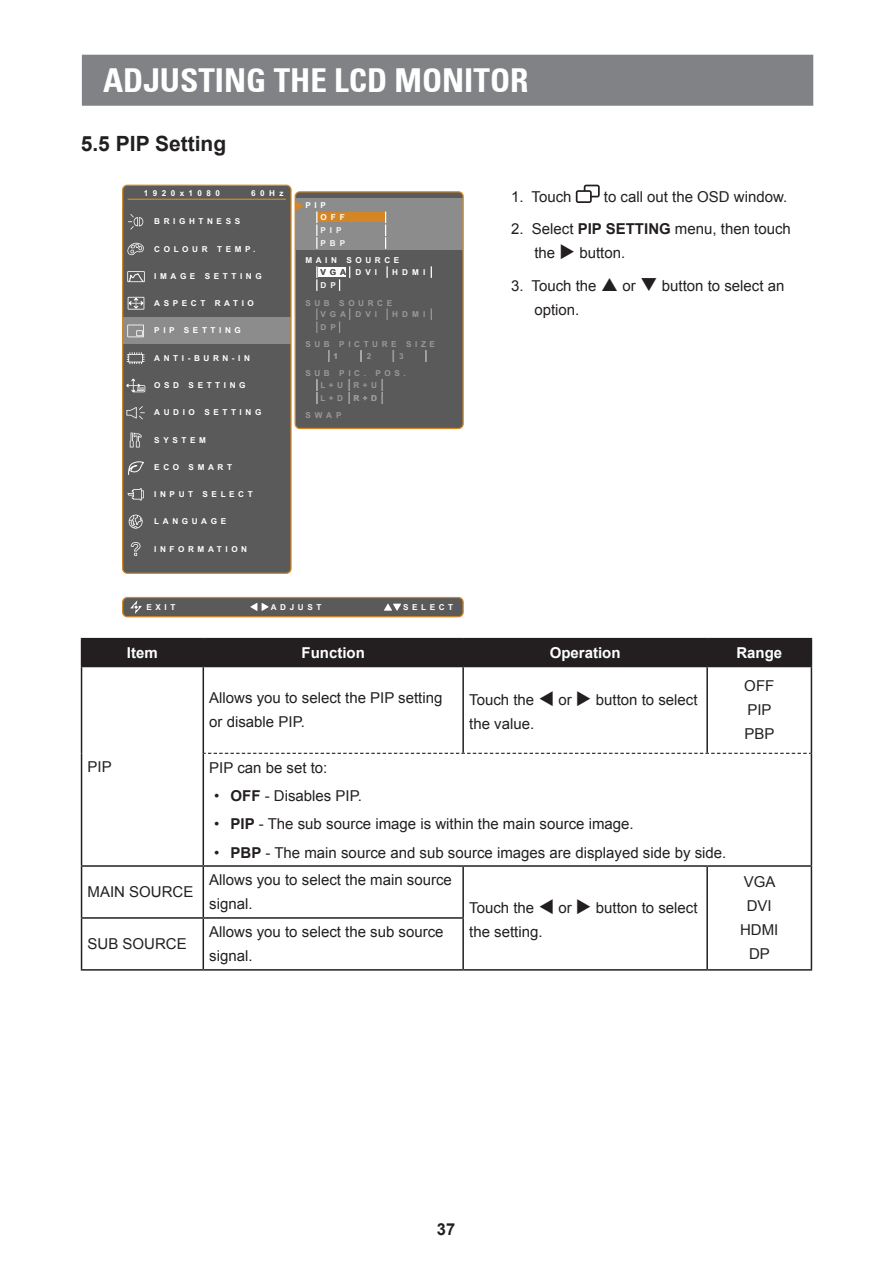
<style>
.page{position:relative;width:893px;height:1263px;background:#fff}
.page>*{position:absolute;margin:0;border:0;box-sizing:border-box;transform-origin:0 0}
.t1{font:700 condensed 33px "Univers 67";color:#fff}
.Head1_NonTOC{font:700 21px "Arial";color:#231f20}
.t2{font:700 16.5px "Arial";color:#231f20}
.Body{font:15px/24px "Arial";color:#231f20}
.Numbered_OSD{font:15px/24px "Arial";color:#231f20}
.Body-2{font:700 15px "Arial";color:#fff}
.t3{font:700 8.1px/11.9px "Arial";letter-spacing:.44em;color:#fff}
.t4{font:700 8.1px/11.9px "Arial";letter-spacing:.44em;color:#999}
.t5{font:700 8.1px "Arial";letter-spacing:.54em;color:#fff}
.t6{font:700 8.1px/12.8px "Arial";letter-spacing:.5em;color:#f5f5f5}
.s1{color:#5a5a5a}
.s2{font-weight:700}
</style>
<div class="page">
<div style="left:82px;top:55px;width:731px;height:51px;background:#808285;border:2px solid #808285"></div>
<svg style="left:122px;top:185px;width:170px;height:389px;background:#615f5c"></svg>
<svg style="left:128px;top:214px;width:15px;height:16px"></svg>
<svg style="left:127px;top:242px;width:17px;height:13px"></svg>
<svg style="left:127px;top:488px;width:17px;height:12px"></svg>
<svg style="left:129px;top:515px;width:14px;height:14px"></svg>
<svg style="left:131px;top:542px;width:10px;height:14px"></svg>
<svg style="left:126px;top:378px;width:19px;height:14px"></svg>
<svg style="left:126px;top:406px;width:19px;height:13px"></svg>
<svg style="left:130px;top:432px;width:12px;height:15px"></svg>
<svg style="left:127px;top:325px;width:17px;height:12px"></svg>
<svg style="left:127px;top:352px;width:17px;height:12px"></svg>
<svg style="left:127px;top:271px;width:18px;height:12px"></svg>
<svg style="left:128px;top:297px;width:16px;height:13px"></svg>
<svg style="left:128px;top:460px;width:17px;height:16px"></svg>
<div style="left:295px;top:192px;width:168px;height:236px;background:#5a5a5a;border-radius:5px"></div>
<div style="left:295px;top:199px;width:168px;height:51px;background:#8c8c8c"></div>
<div style="left:295px;top:191px;width:169px;height:238px;border:1px solid #d48625;border-radius:5px"></div>
<svg style="left:295px;top:201px;width:9px;height:10px"></svg>
<div style="left:318px;top:212px;width:66px;height:10px;background:#d48625"></div>
<div style="left:318px;top:267px;width:28px;height:10px;background:#fff"></div>
<svg style="left:349px;top:266px;width:1px;height:12px"></svg>
<svg style="left:316px;top:266px;width:1px;height:25px"></svg>
<svg style="left:339px;top:279px;width:1px;height:12px"></svg>
<svg style="left:386px;top:266px;width:2px;height:12px"></svg>
<svg style="left:431px;top:266px;width:1px;height:12px"></svg>
<svg style="left:316px;top:212px;width:1px;height:37px"></svg>
<svg style="left:385px;top:212px;width:1px;height:37px"></svg>
<svg style="left:349px;top:308px;width:1px;height:12px"></svg>
<svg style="left:316px;top:308px;width:1px;height:25px"></svg>
<svg style="left:339px;top:321px;width:1px;height:12px"></svg>
<svg style="left:386px;top:308px;width:2px;height:12px"></svg>
<svg style="left:431px;top:308px;width:1px;height:12px"></svg>
<svg style="left:328px;top:350px;width:1px;height:12px"></svg>
<svg style="left:360px;top:350px;width:2px;height:12px"></svg>
<svg style="left:393px;top:350px;width:1px;height:12px"></svg>
<svg style="left:425px;top:350px;width:1px;height:12px"></svg>
<svg style="left:316px;top:379px;width:1px;height:25px"></svg>
<svg style="left:349px;top:379px;width:1px;height:25px"></svg>
<svg style="left:382px;top:379px;width:1px;height:25px"></svg>
<div style="left:123px;top:597px;width:340px;height:20px;background:#5a5a5a;border-radius:5px"></div>
<div style="left:122px;top:597px;width:342px;height:20px;border:1px solid #d48625;border-radius:5px"></div>
<svg style="left:130px;top:601px;width:12px;height:13px"></svg>
<svg style="left:384px;top:604px;width:17px;height:7px"></svg>
<svg style="left:250px;top:603px;width:19px;height:8px"></svg>
<svg style="left:576px;top:185px;width:24px;height:18px"></svg>
<hr style="left:81px;top:638px;width:122px;height:1px;background:#231f20">
<hr style="left:203px;top:638px;width:260px;height:1px;background:#231f20">
<hr style="left:463px;top:638px;width:244px;height:1px;background:#231f20">
<hr style="left:707px;top:638px;width:105px;height:1px;background:#231f20">
<div style="left:81px;top:639px;width:731px;height:27px;background:#231f20"></div>
<hr style="left:81px;top:666px;width:122px;height:1px;background:#231f20">
<hr style="left:81px;top:667px;width:1px;height:86px;background:#231f20">
<hr style="left:203px;top:666px;width:260px;height:1px;background:#231f20">
<hr style="left:203px;top:667px;width:1px;height:86px;background:#231f20">
<hr style="left:463px;top:666px;width:244px;height:1px;background:#231f20">
<hr style="left:462px;top:667px;width:2px;height:86px;background:#231f20">
<hr style="left:707px;top:666px;width:105px;height:1px;background:#231f20">
<hr style="left:706px;top:667px;width:2px;height:86px;background:#231f20">
<hr style="left:811px;top:667px;width:1px;height:86px;background:#231f20">
<hr style="left:81px;top:753px;width:1px;height:112px;background:#231f20">
<hr style="left:203px;top:753px;width:1px;height:112px;background:#231f20">
<hr style="left:811px;top:753px;width:1px;height:112px;background:#231f20">
<hr style="left:81px;top:865px;width:122px;height:2px;background:#231f20">
<hr style="left:81px;top:867px;width:1px;height:50px;background:#231f20">
<hr style="left:203px;top:865px;width:260px;height:2px;background:#231f20">
<hr style="left:203px;top:867px;width:1px;height:50px;background:#231f20">
<hr style="left:463px;top:865px;width:244px;height:2px;background:#231f20">
<hr style="left:462px;top:867px;width:2px;height:50px;background:#231f20">
<hr style="left:707px;top:865px;width:105px;height:2px;background:#231f20">
<hr style="left:706px;top:867px;width:2px;height:51px;background:#231f20">
<hr style="left:811px;top:867px;width:1px;height:51px;background:#231f20">
<hr style="left:706px;top:918px;width:2px;height:51px;background:#231f20">
<hr style="left:811px;top:918px;width:1px;height:51px;background:#231f20">
<hr style="left:81px;top:917px;width:122px;height:2px;background:#231f20">
<hr style="left:81px;top:919px;width:1px;height:50px;background:#231f20">
<hr style="left:203px;top:917px;width:261px;height:2px;background:#231f20">
<hr style="left:203px;top:919px;width:1px;height:50px;background:#231f20">
<hr style="left:462px;top:919px;width:2px;height:50px;background:#231f20">
<hr style="left:81px;top:969px;width:122px;height:2px;background:#231f20">
<hr style="left:203px;top:969px;width:260px;height:2px;background:#231f20">
<hr style="left:463px;top:969px;width:244px;height:2px;background:#231f20">
<hr style="left:707px;top:969px;width:105px;height:2px;background:#231f20">
<svg style="left:204px;top:753px;width:607px;height:1px"></svg>
<h1 class="t1" style="left:103px;top:60px;width:427px">ADJUSTING THE LCD MONITOR</h1>
<p class="Head1_NonTOC" style="left:81px;top:130px;width:147px">5.5 PIP Setting</p>
<p class="t5" style="left:144px;top:188px;width:78px">1920x1080</p>
<p class="t3" style="left:251px;top:187px;width:34px">60Hz</p>
<p class="t3" style="left:154px;top:216px;width:87px">BRIGHTNESS</p>
<p class="t3" style="left:154px;top:243px;width:103px">COLOUR TEMP.</p>
<p class="t3" style="left:154px;top:270px;width:109px">IMAGE SETTING</p>
<p class="t3" style="left:154px;top:298px;width:101px">ASPECT RATIO</p>
<p class="t3" style="left:154px;top:325px;width:88px">PIP SETTING</p>
<p class="t3" style="left:154px;top:352px;width:97px">ANTI-BURN-IN</p>
<p class="t3" style="left:154px;top:379px;width:93px">OSD SETTING</p>
<p class="t3" style="left:154px;top:407px;width:109px">AUDIO SETTING</p>
<p class="t3" style="left:154px;top:434px;width:53px">SYSTEM</p>
<p class="t3" style="left:154px;top:461px;width:79px">ECO SMART</p>
<p class="t3" style="left:154px;top:489px;width:100px">INPUT SELECT</p>
<p class="t3" style="left:154px;top:516px;width:73px">LANGUAGE</p>
<p class="t3" style="left:154px;top:543px;width:94px">INFORMATION</p>
<p class="t3" style="left:320px;top:200px;width:26px;text-indent:-15px">PIP<br>OFF</p>
<p class="t3" style="left:320px;top:255px;width:81px;text-indent:-15px">MAIN SOURCE<br><span class="s1">VGA</span> DVI</p>
<p class="t6" style="left:320px;top:224px;width:26px">PIP<br>PBP</p>
<p class="t3" style="left:392px;top:267px;width:35px">HDMI</p>
<p class="t6" style="left:320px;top:279px;width:17px">D P</p>
<p class="t4" style="left:305px;top:297px;width:88px">SUB SOURCE</p>
<p class="t4" style="left:320px;top:309px;width:58px">VGA DVI</p>
<p class="t4" style="left:392px;top:309px;width:35px">HDMI</p>
<p class="t4" style="left:320px;top:322px;width:17px">D P</p>
<p class="t4" style="left:333px;top:339px;width:103px;text-indent:-28px">SUB PICTURE SIZE<br>1</p>
<p class="t4" style="left:305px;top:348px;width:102px;line-height:17.2px;text-align:right">3<br>SUB PIC. POS.</p>
<p class="t4" style="left:320px;top:379px;width:58px;line-height:12.9px">L+U R+U<br>L+D R+D</p>
<p class="t4" style="left:367px;top:351px;width:6px">2</p>
<p class="t4" style="left:305px;top:410px;width:38px">SWAP</p>
<p class="t3" style="left:146px;top:602px;width:30px">EXIT</p>
<p class="t3" style="left:271px;top:601px;width:52px">ADJUST</p>
<p class="t3" style="left:403px;top:602px;width:52px">SELECT</p>
<p class="Numbered_OSD" style="left:511px;top:185px;width:62px">1. Touch</p>
<p class="Numbered_OSD" style="left:604px;top:185px;width:185px">to call out the OSD window.</p>
<p class="Numbered_OSD" style="left:534px;top:217px;width:258px;text-indent:-23px">2. Select <span class="s2">PIP SETTING</span> menu, then touch the ◆ button.</p>
<p class="Numbered_OSD" style="left:511px;top:274px;width:87px">3. Touch the</p>
<p class="Numbered_OSD" style="left:623px;top:274px;width:163px">or ❑ button to select an</p>
<p class="Numbered_OSD" style="left:534px;top:298px;width:47px">option.</p>
<p class="Body-2" style="left:127px;top:643px;width:32px">Item</p>
<p class="Body-2" style="left:302px;top:643px;width:65px">Function</p>
<p class="Body-2" style="left:550px;top:643px;width:72px">Operation</p>
<p class="Body-2" style="left:736px;top:643px;width:47px">Range</p>
<p class="Body" style="left:88px;top:755px;width:26px">PIP</p>
<p class="Body" style="left:209px;top:686px;width:235px">Allows you to select the PIP setting or disable PIP.</p>
<p class="Body" style="left:469px;top:688px;width:230px">Touch the ▼ or ◆ button to select the value.</p>
<p class="Body" style="left:209px;top:756px;width:120px">PIP can be set to:</p>
<p class="Body" style="left:214px;top:784px;width:149px">• <span class="s2">OFF</span> - Disables PIP.</p>
<p class="Body" style="left:214px;top:812px;width:421px">• <span class="s2">PIP</span> - The sub source image is within the main source image.</p>
<p class="Body" style="left:214px;top:840px;width:514px">• <span class="s2">PBP</span> - The main source and sub source images are displayed side by side.</p>
<p class="Body" style="left:88px;top:880px;width:107px">MAIN SOURCE</p>
<p class="Body" style="left:209px;top:868px;width:244px">Allows you to select the main source signal.</p>
<p class="Body" style="left:88px;top:932px;width:101px">SUB SOURCE</p>
<p class="Body" style="left:209px;top:920px;width:236px">Allows you to select the sub source signal.</p>
<p class="Body" style="left:469px;top:896px;width:230px">Touch the ▼ or ◆ button to select the setting.</p>
<p class="Body" style="left:744px;top:674px;width:31px">OFF</p>
<p class="Body" style="left:747px;top:698px;width:26px">PIP</p>
<p class="Body" style="left:744px;top:722px;width:32px">PBP</p>
<p class="Body" style="left:744px;top:870px;width:33px">VGA</p>
<p class="Body" style="left:747px;top:894px;width:27px">DVI</p>
<p class="Body" style="left:740px;top:918px;width:40px">HDMI</p>
<p class="Body" style="left:749px;top:942px;width:22px">DP</p>
<p class="t2" style="left:437px;top:1218px;width:20px">37</p>
</div>
